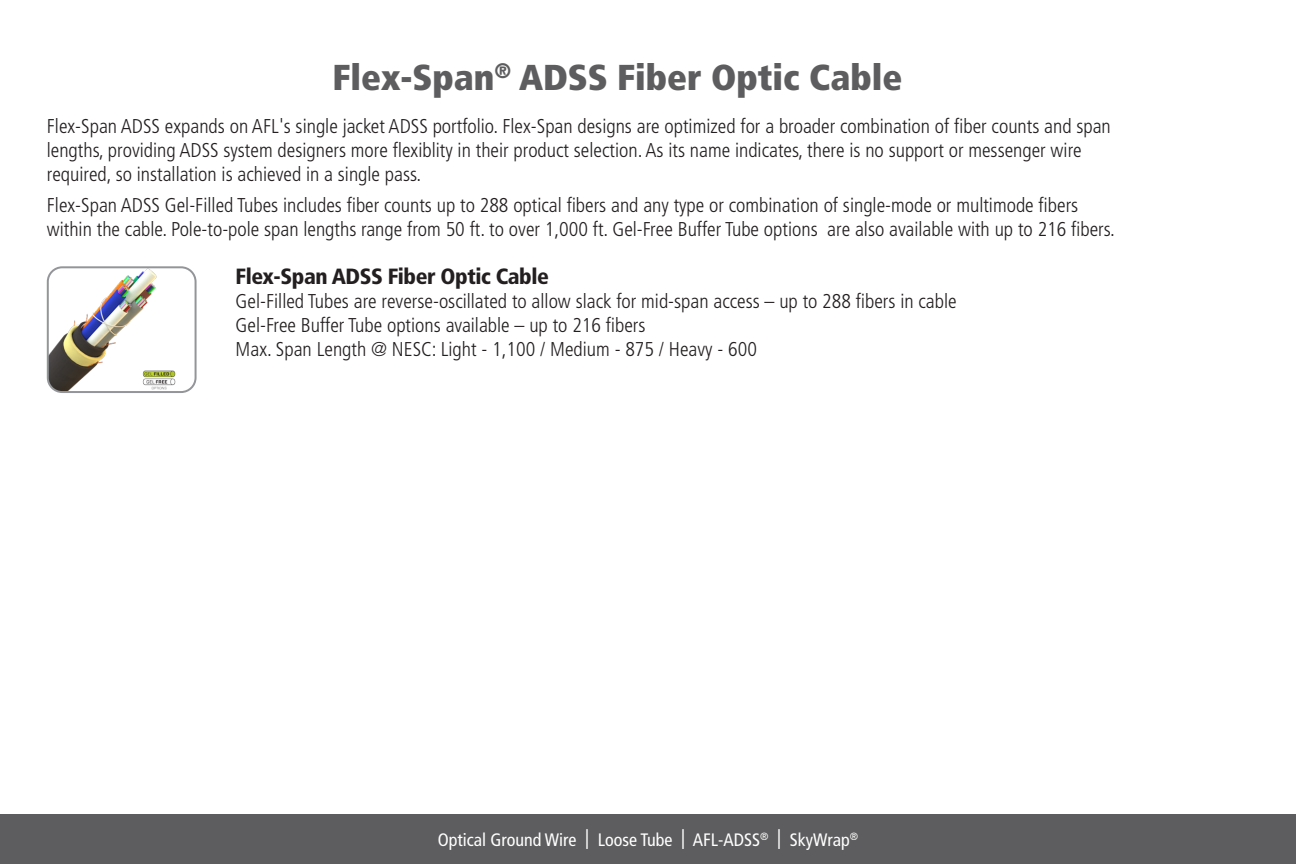
<style>
.page{position:relative;width:1296px;height:864px;background:#fff}
.page>*{position:absolute;margin:0;border:0;box-sizing:border-box;transform-origin:0 0}
.FPP_Product_Title{font:900 condensed 36px "Frutiger LT Std";color:#5d5d5f}
.t1{font:900 condensed 22px "Frutiger LT Std";letter-spacing:-.02em;color:#231f20}
.FPP_Table_Body_Text{font:300 condensed 20px/24px "Frutiger LT Std";color:#231f20}
.t2{font:condensed 18px "Frutiger LT Std";color:#fff}
.s1{font-size:19.8px}
</style>
<div class="page">
<div style="left:0;top:814px;width:1296px;height:50px;background:#5d5d5f"></div>
<img style="left:48px;top:269px;width:128px;height:121px">
<div style="left:47px;top:266px;width:150px;height:127px;border:2px solid #939598;border-radius:14px"></div>
<p class="FPP_Product_Title" style="left:332px;top:56px;width:572px">Flex-Span<sup>®</sup> ADSS Fiber Optic Cable</p>
<p class="FPP_Table_Body_Text" style="left:47px;top:114px;width:1066px">Flex-Span ADSS expands on AFL's single jacket ADSS portfolio. Flex-Span designs are optimized for a broader combination of fiber counts and span lengths, providing ADSS system designers more flexiblity in their product selection. As its name indicates, there is no support or messenger wire required, so installation is achieved in a single pass.</p>
<p class="FPP_Table_Body_Text" style="left:47px;top:194px;width:1070px">Flex-Span ADSS Gel-Filled Tubes includes fiber counts up to 288 optical fibers and any type or combination of single-mode or multimode fibers within the cable. Pole-to-pole span lengths range from 50 ft. to over 1,000 ft. Gel-Free Buffer Tube options are also available with up to 216 fibers.</p>
<p class="t1" style="left:236px;top:263px;width:315px">Flex-Span ADSS Fiber Optic Cable</p>
<p class="FPP_Table_Body_Text" style="left:236px;top:289px;width:722px">Gel-Filled Tubes are reverse-oscillated to allow slack for mid-span access – up to 288 fibers in cable</p>
<p class="FPP_Table_Body_Text" style="left:236px;top:313px;width:411px">Gel-Free Buffer Tube options available – up to 216 fibers</p>
<p class="FPP_Table_Body_Text" style="left:236px;top:337px;width:523px">Max. Span Length @ NESC: Light - 1,100 / Medium - 875 / Heavy - 600</p>
<p class="t2" style="left:438px;top:829px;width:422px">Optical Ground Wire <span class="s1">|</span> Loose Tube <span class="s1">|</span> AFL-ADSS<sup>®</sup> <span class="s1">|</span> SkyWrap<sup>®</sup></p>
</div>
